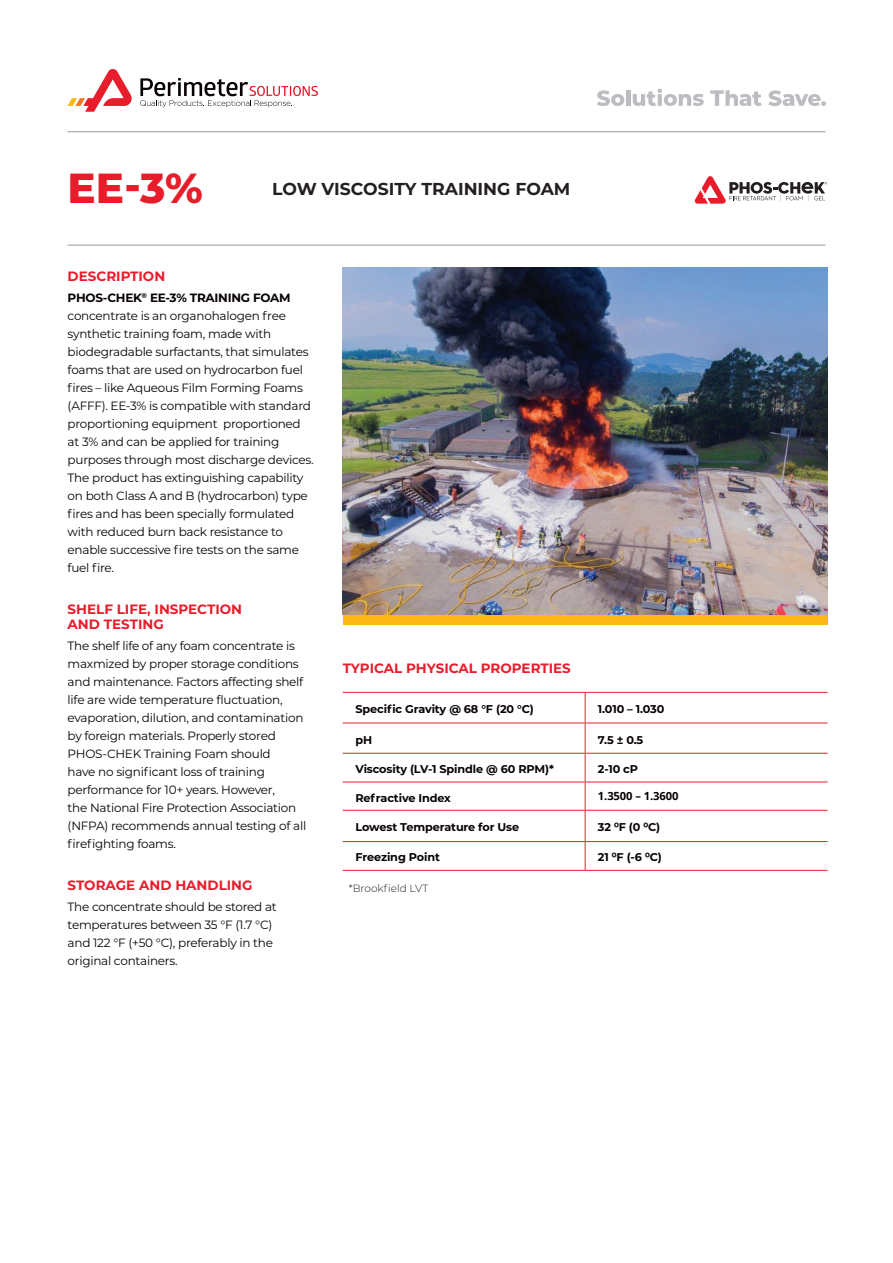
<style>
.page{position:relative;width:893px;height:1263px;background:#fff}
.page>*{position:absolute;margin:0;border:0;box-sizing:border-box;transform-origin:0 0}
.t1{font:800 42px "Montserrat";color:#e81d2c}
.t2{font:700 17.25px "Montserrat";color:#231f20}
.t3{font:700 13.5px/15px "Montserrat";color:#e81d2c}
.t4{font:12px/18px "Montserrat";letter-spacing:-.02em;color:#080302}
.t5{font:700 11.25px "Montserrat";letter-spacing:-.01em;color:#080302}
.t6{font:700 11.25px "Open Sans";letter-spacing:-.01em;color:#080302}
.t7{font:300 10.5px "Montserrat";color:#231f20}
.s1{font-weight:700}
</style>
<div class="page">
<svg style="left:140px;top:78px;width:178px;height:29px"></svg>
<svg style="left:67px;top:69px;width:65px;height:43px"></svg>
<hr style="left:68px;top:131px;width:757px;height:1px;background:#a3a2a5">
<hr style="left:68px;top:245px;width:757px;height:1px;background:#a3a2a5">
<svg style="left:597px;top:90px;width:27px;height:16px"></svg>
<hr style="left:626px;top:90px;width:4px;height:16px;background:#bcbdc0">
<svg style="left:633px;top:89px;width:71px;height:17px"></svg>
<svg style="left:710px;top:90px;width:52px;height:16px"></svg>
<svg style="left:768px;top:90px;width:58px;height:16px"></svg>
<svg style="left:695px;top:176px;width:132px;height:28px"></svg>
<div style="left:343px;top:614px;width:485px;height:11px;background:#fcb814"></div>
<img style="left:343px;top:268px;width:485px;height:346px">
<hr style="left:343px;top:692px;width:242px;height:1px;background:#e81d2c">
<hr style="left:585px;top:692px;width:243px;height:1px;background:#e81d2c">
<hr style="left:343px;top:723px;width:242px;height:1px;background:#e81d2c">
<hr style="left:585px;top:723px;width:243px;height:1px;background:#e81d2c">
<hr style="left:343px;top:753px;width:242px;height:1px;background:#e81d2c">
<hr style="left:585px;top:753px;width:243px;height:1px;background:#e81d2c">
<hr style="left:343px;top:782px;width:242px;height:1px;background:#e81d2c">
<hr style="left:585px;top:782px;width:243px;height:1px;background:#e81d2c">
<hr style="left:343px;top:810px;width:242px;height:1px;background:#e81d2c">
<hr style="left:585px;top:810px;width:243px;height:1px;background:#e81d2c">
<hr style="left:343px;top:841px;width:242px;height:1px;background:#e81d2c">
<hr style="left:585px;top:841px;width:243px;height:1px;background:#e81d2c">
<hr style="left:343px;top:870px;width:242px;height:1px;background:#e81d2c">
<hr style="left:585px;top:870px;width:243px;height:1px;background:#e81d2c">
<hr style="left:585px;top:693px;width:1px;height:30px;background:#e81d2c">
<hr style="left:585px;top:723px;width:1px;height:30px;background:#e81d2c">
<svg style="left:585px;top:754px;width:1px;height:56px"></svg>
<hr style="left:585px;top:811px;width:1px;height:30px;background:#e81d2c">
<svg style="left:585px;top:842px;width:1px;height:28px"></svg>
<h1 class="t1" style="left:68px;top:169px;width:137px">EE-3%</h1>
<h2 class="t2" style="left:272px;top:180px;width:300px">LOW VISCOSITY TRAINING FOAM</h2>
<p class="t3" style="left:68px;top:269px;width:99px">DESCRIPTION</p>
<p class="t4" style="left:68px;top:290px;width:247px"><span class="s1">PHOS-CHEK</span><sup>®</sup> <span class="s1">EE-3% TRAINING FOAM </span>concentrate is an organohalogen free synthetic training foam, made with biodegradable surfactants, that simulates foams that are used on hydrocarbon fuel fires – like Aqueous Film Forming Foams (AFFF). EE-3% is compatible with standard proportioning equipment proportioned at 3% and can be applied for training purposes through most discharge devices.<br>The product has extinguishing capability on both Class A and B (hydrocarbon) type fires and has been specially formulated with reduced burn back resistance to enable successive fire tests on the same fuel fire.</p>
<p class="t3" style="left:68px;top:602px;width:176px">SHELF LIFE, INSPECTION<br>AND TESTING</p>
<p class="t4" style="left:68px;top:638px;width:240px">The shelf life of any foam concentrate is maxmized by proper storage conditions and maintenance. Factors affecting shelf life are wide temperature fluctuation, evaporation, dilution, and contamination by foreign materials. Properly stored PHOS-CHEK Training Foam should<br>have no significant loss of training performance for 10+ years. However,<br>the National Fire Protection Association (NFPA) recommends annual testing of all firefighting foams.</p>
<p class="t3" style="left:68px;top:878px;width:186px">STORAGE AND HANDLING</p>
<p class="t4" style="left:68px;top:899px;width:211px">The concentrate should be stored at temperatures between 35 °F (1.7 °C) and 122 °F (+50 °C), preferably in the original containers.</p>
<p class="t3" style="left:343px;top:661px;width:230px">TYPICAL PHYSICAL PROPERTIES</p>
<p class="t5" style="left:355px;top:704px;width:180px">Specific Gravity @ 68 °F (20 °C)</p>
<p class="t5" style="left:598px;top:704px;width:68px">1.010 – 1.030</p>
<p class="t5" style="left:355px;top:734px;width:18px">pH</p>
<p class="t5" style="left:598px;top:734px;width:47px">7.5 ± 0.5</p>
<p class="t5" style="left:355px;top:764px;width:200px">Viscosity (LV-1 Spindle @ 60 RPM)*</p>
<p class="t5" style="left:598px;top:764px;width:42px">2-10 cP</p>
<p class="t5" style="left:355px;top:792px;width:97px">Refractive Index</p>
<p class="t6" style="left:598px;top:790px;width:82px">1.3500 – 1.3600</p>
<p class="t5" style="left:355px;top:822px;width:165px">Lowest Temperature for Use</p>
<p class="t5" style="left:598px;top:822px;width:64px">32 ⁰F (0 ⁰C)</p>
<p class="t5" style="left:355px;top:852px;width:86px">Freezing Point</p>
<p class="t5" style="left:598px;top:852px;width:65px">21 ⁰F (-6 ⁰C)</p>
<p class="t7" style="left:349px;top:882px;width:81px">*Brookfield LVT</p>
</div>
